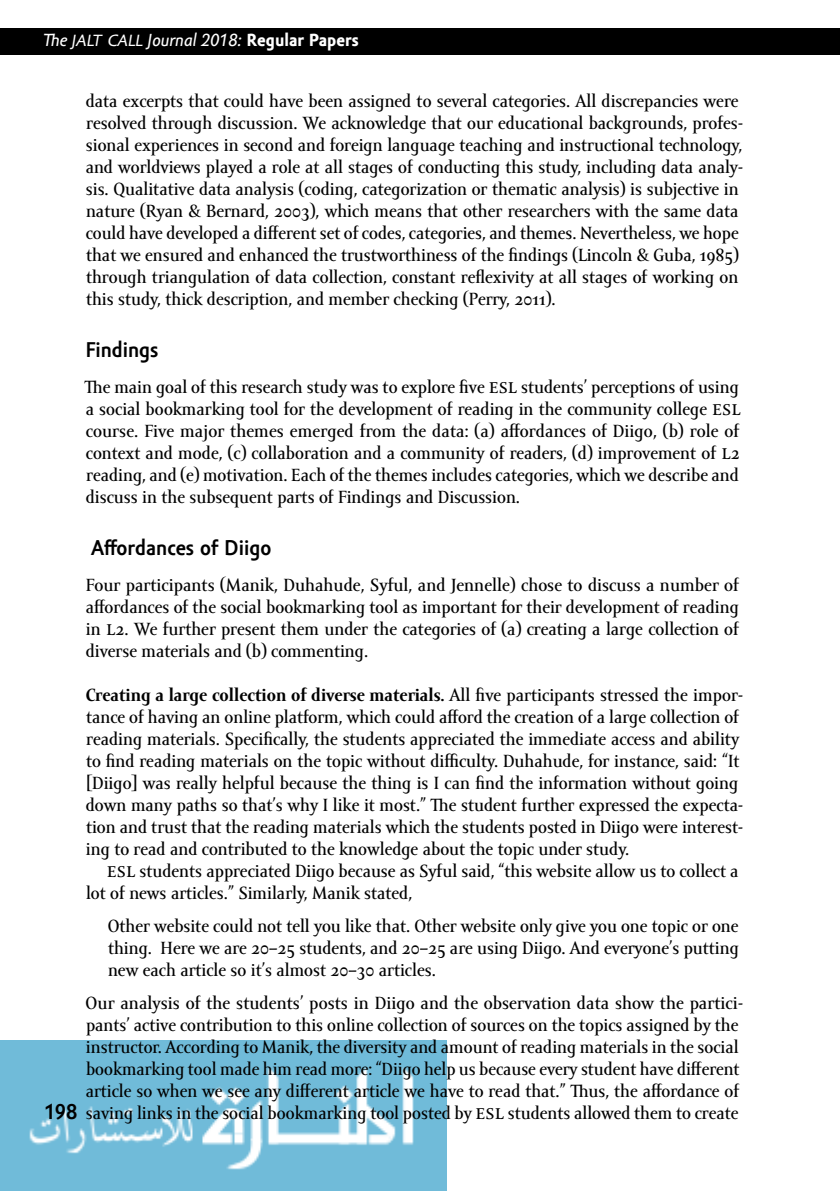
<style>
.page{position:relative;width:840px;height:1191px;background:#fff}
.page>*{position:absolute;margin:0;border:0;box-sizing:border-box;transform-origin:0 0}
.t1{font:700 22px "Amor Sans Pro";color:#000}
.t2{font:18px/22px "Amor Serif Text Pro";color:#000}
.t3{font:italic 18px "Amor Sans Text Pro";color:#fff}
.s1{font-family:"Amor Sans Pro";font-size:24px}
.s2{font-weight:700;font-style:normal}
.s3{font-family:"Amor Serif Pro";font-size:23px}
.s4{font-weight:700}
</style>
<div class="page">
<img style="left:0;top:1041px;width:446px;height:150px">
<div style="left:0;top:28px;width:839px;height:27px;background:#000"></div>
<p class="t3" style="left:44px;top:31px;width:316px">The <span class="s1">jalt call</span> Journal 2018: <span class="s2">Regular Papers</span></p>
<p class="t2" style="left:86px;top:91px;width:658px">data excerpts that could have been assigned to several categories. All discrepancies were resolved through discussion. We acknowledge that our educational backgrounds, profes&shy;sional experiences in second and foreign language teaching and instructional technology, and worldviews played a role at all stages of conducting this study, including data analy&shy;sis. Qualitative data analysis (coding, categorization or thematic analysis) is subjective in nature (Ryan &amp; Bernard, 2003), which means that other researchers with the same data could have developed a different set of codes, categories, and themes. Nevertheless, we hope that we ensured and enhanced the trustworthiness of the findings (Lincoln &amp; Guba, 1985) through triangulation of data collection, constant reflexivity at all stages of working on this study, thick description, and member checking (Perry, 2011).</p>
<p class="t1" style="left:85px;top:337px;width:74px">Findings</p>
<p class="t2" style="left:85px;top:377px;width:656px;text-align:justify">The main goal of this research study was to explore five <span class="s3">esl</span> students’ perceptions of using a social bookmarking tool for the development of reading in the community college <span class="s3">esl </span>course. Five major themes emerged from the data: (a) affordances of Diigo, (b) role of context and mode, (c) collaboration and a community of readers, (d) improvement of <span class="s3">l</span>2 reading, and (e) motivation. Each of the themes includes categories, which we describe and discuss in the subsequent parts of Findings and Discussion.</p>
<p class="t1" style="left:91px;top:535px;width:182px">Affordances of Diigo</p>
<p class="t2" style="left:86px;top:575px;width:654px;text-align:justify">Four participants (Manik, Duhahude, Syful, and Jennelle) chose to discuss a number of affordances of the social bookmarking tool as important for their development of reading in <span class="s3">l</span>2. We further present them under the categories of (a) creating a large collection of diverse materials and (b) commenting.</p>
<p class="t2" style="left:86px;top:685px;width:658px"><span class="s4">Creating a large collection of diverse materials.</span> All five participants stressed the impor&shy;tance of having an online platform, which could afford the creation of a large collection of reading materials. Specifically, the students appreciated the immediate access and ability to find reading materials on the topic without difficulty. Duhahude, for instance, said: “It [Diigo] was really helpful because the thing is I can find the information without going down many paths so that’s why I like it most.” The student further expressed the expecta&shy;tion and trust that the reading materials which the students posted in Diigo were interest&shy;ing to read and contributed to the knowledge about the topic under study.</p>
<p class="t2" style="left:86px;top:861px;width:653px;text-indent:21px"><span class="s3">esl</span> students appreciated Diigo because as Syful said, “this website allow us to collect a lot of news articles.” Similarly, Manik stated,</p>
<p class="t2" style="left:108px;top:916px;width:632px;text-align:justify">Other website could not tell you like that. Other website only give you one topic or one thing. Here we are 20–25 students, and 20–25 are using Diigo. And everyone’s putting new each article so it’s almost 20–30 articles.</p>
<p class="t2" style="left:86px;top:993px;width:658px">Our analysis of the students’ posts in Diigo and the observation data show the partici&shy;pants’ active contribution to this online collection of sources on the topics assigned by the instructor. According to Manik, the diversity and amount of reading materials in the social bookmarking tool made him read more: “Diigo help us because every student have different article so when we see any different article we have to read that.” Thus, the affordance of saving links in the social bookmarking tool posted by <span class="s3">esl</span> students allowed them to create</p>
<p class="t1" style="left:44px;top:1099px;width:35px">198</p>
</div>
